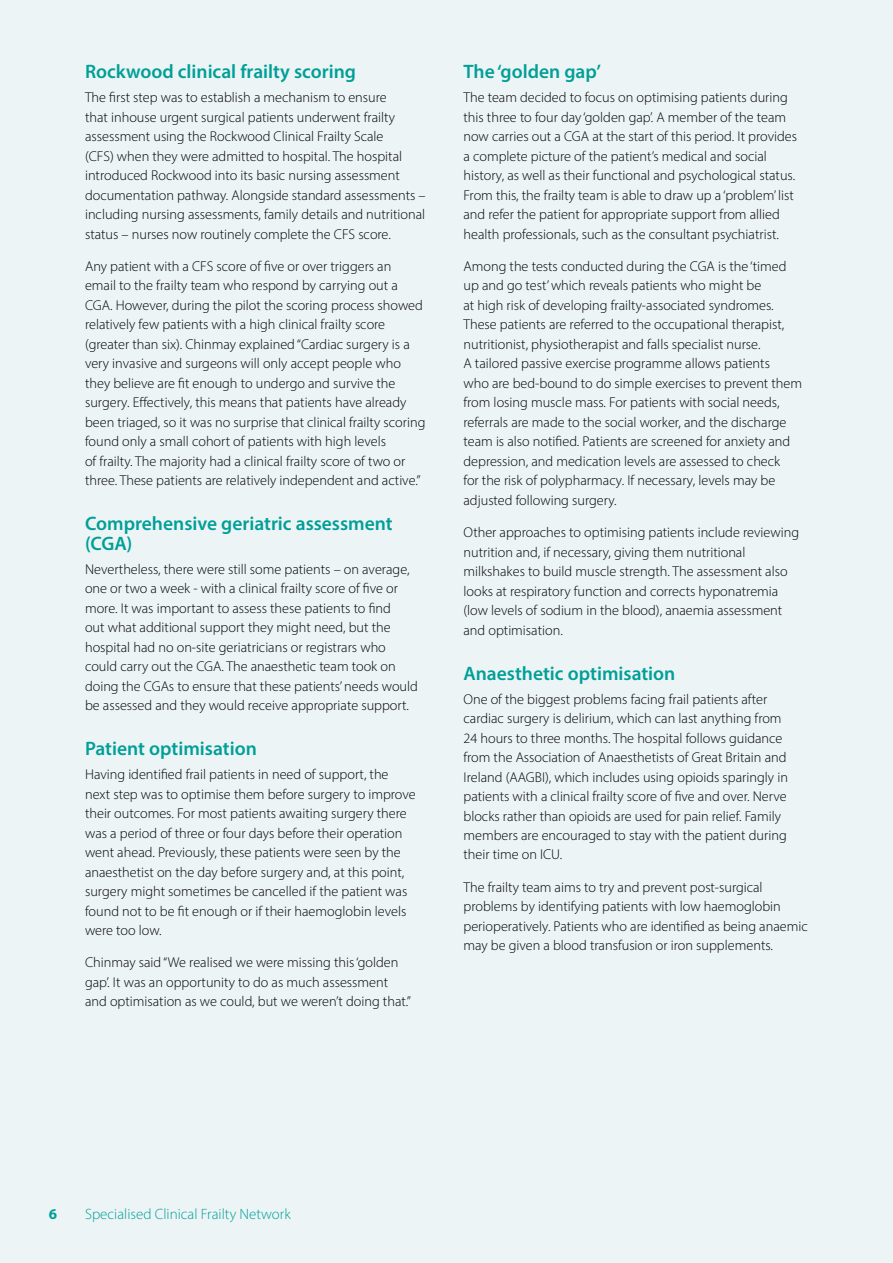
<style>
.page{position:relative;width:893px;height:1263px;background:#edf4f5}
.page>*{position:absolute;margin:0;border:0;box-sizing:border-box;transform-origin:0 0}
.t1{font:600 19.5px/19.5px "Myriad Pro";color:#009f98}
.t2{font:300 15px "Myriad Pro";color:#009f98}
.t3{font:700 15px "Myriad Pro";color:#009f98}
.t4{font:300 14.25px/19.5px "Myriad Pro";color:#000}
</style>
<div class="page">
<h1 class="t1" style="left:85px;top:62px;width:272px">Rockwood clinical frailty scoring</h1>
<p class="t4" style="left:85px;top:88px;width:342px">The first step was to establish a mechanism to ensure<br>that inhouse urgent surgical patients underwent frailty assessment using the Rockwood Clinical Frailty Scale<br>(CFS) when they were admitted to hospital. The hospital introduced Rockwood into its basic nursing assessment documentation pathway. Alongside standard assessments – including nursing assessments, family details and nutritional status – nurses now routinely complete the CFS score.</p>
<p class="t4" style="left:85px;top:256px;width:342px">Any patient with a CFS score of five or over triggers an email to the frailty team who respond by carrying out a CGA. However, during the pilot the scoring process showed relatively few patients with a high clinical frailty score (greater than six). Chinmay explained “Cardiac surgery is a very invasive and surgeons will only accept people who they believe are fit enough to undergo and survive the surgery. Effectively, this means that patients have already been triaged, so it was no surprise that clinical frailty scoring found only a small cohort of patients with high levels<br>of frailty. The majority had a clinical frailty score of two or three. These patients are relatively independent and active.”</p>
<h1 class="t1" style="left:85px;top:514px;width:309px">Comprehensive geriatric assessment (CGA)</h1>
<p class="t4" style="left:85px;top:559px;width:334px">Nevertheless, there were still some patients – on average, one or two a week - with a clinical frailty score of five or more. It was important to assess these patients to find<br>out what additional support they might need, but the hospital had no on-site geriatricians or registrars who could carry out the CGA. The anaesthetic team took on doing the CGAs to ensure that these patients’ needs would be assessed and they would receive appropriate support.</p>
<h1 class="t1" style="left:85px;top:738px;width:173px">Patient optimisation</h1>
<p class="t4" style="left:85px;top:764px;width:332px">Having identified frail patients in need of support, the next step was to optimise them before surgery to improve their outcomes. For most patients awaiting surgery there was a period of three or four days before their operation went ahead. Previously, these patients were seen by the anaesthetist on the day before surgery and, at this point, surgery might sometimes be cancelled if the patient was found not to be fit enough or if their haemoglobin levels were too low.</p>
<p class="t4" style="left:85px;top:953px;width:328px">Chinmay said “We realised we were missing this ‘golden gap’. It was an opportunity to do as much assessment and optimisation as we could, but we weren’t doing that.”</p>
<h1 class="t1" style="left:463px;top:62px;width:139px">The ‘golden gap’</h1>
<p class="t4" style="left:463px;top:88px;width:335px">The team decided to focus on optimising patients during this three to four day ‘golden gap’. A member of the team now carries out a CGA at the start of this period. It provides a complete picture of the patient’s medical and social history, as well as their functional and psychological status.<br>From this, the frailty team is able to draw up a ‘problem’ list and refer the patient for appropriate support from allied health professionals, such as the consultant psychiatrist.</p>
<p class="t4" style="left:463px;top:256px;width:340px">Among the tests conducted during the CGA is the ‘timed up and go test’ which reveals patients who might be<br>at high risk of developing frailty-associated syndromes.<br>These patients are referred to the occupational therapist, nutritionist, physiotherapist and falls specialist nurse.<br>A tailored passive exercise programme allows patients<br>who are bed-bound to do simple exercises to prevent them from losing muscle mass. For patients with social needs, referrals are made to the social worker, and the discharge team is also notified. Patients are screened for anxiety and depression, and medication levels are assessed to check<br>for the risk of polypharmacy. If necessary, levels may be adjusted following surgery.</p>
<p class="t4" style="left:463px;top:522px;width:337px">Other approaches to optimising patients include reviewing nutrition and, if necessary, giving them nutritional milkshakes to build muscle strength. The assessment also looks at respiratory function and corrects hyponatremia (low levels of sodium in the blood), anaemia assessment and optimisation.</p>
<h1 class="t1" style="left:463px;top:663px;width:213px">Anaesthetic optimisation</h1>
<p class="t4" style="left:463px;top:689px;width:326px">One of the biggest problems facing frail patients after cardiac surgery is delirium, which can last anything from 24 hours to three months. The hospital follows guidance from the Association of Anaesthetists of Great Britain and Ireland (AAGBI), which includes using opioids sparingly in patients with a clinical frailty score of five and over. Nerve blocks rather than opioids are used for pain relief. Family members are encouraged to stay with the patient during their time on ICU.</p>
<p class="t4" style="left:463px;top:877px;width:346px">The frailty team aims to try and prevent post-surgical problems by identifying patients with low haemoglobin perioperatively. Patients who are identified as being anaemic may be given a blood transfusion or iron supplements.</p>
<p class="t3" style="left:49px;top:1204px;width:10px">6</p>
<p class="t2" style="left:85px;top:1205px;width:207px">Specialised Clinical Frailty Network</p>
</div>
